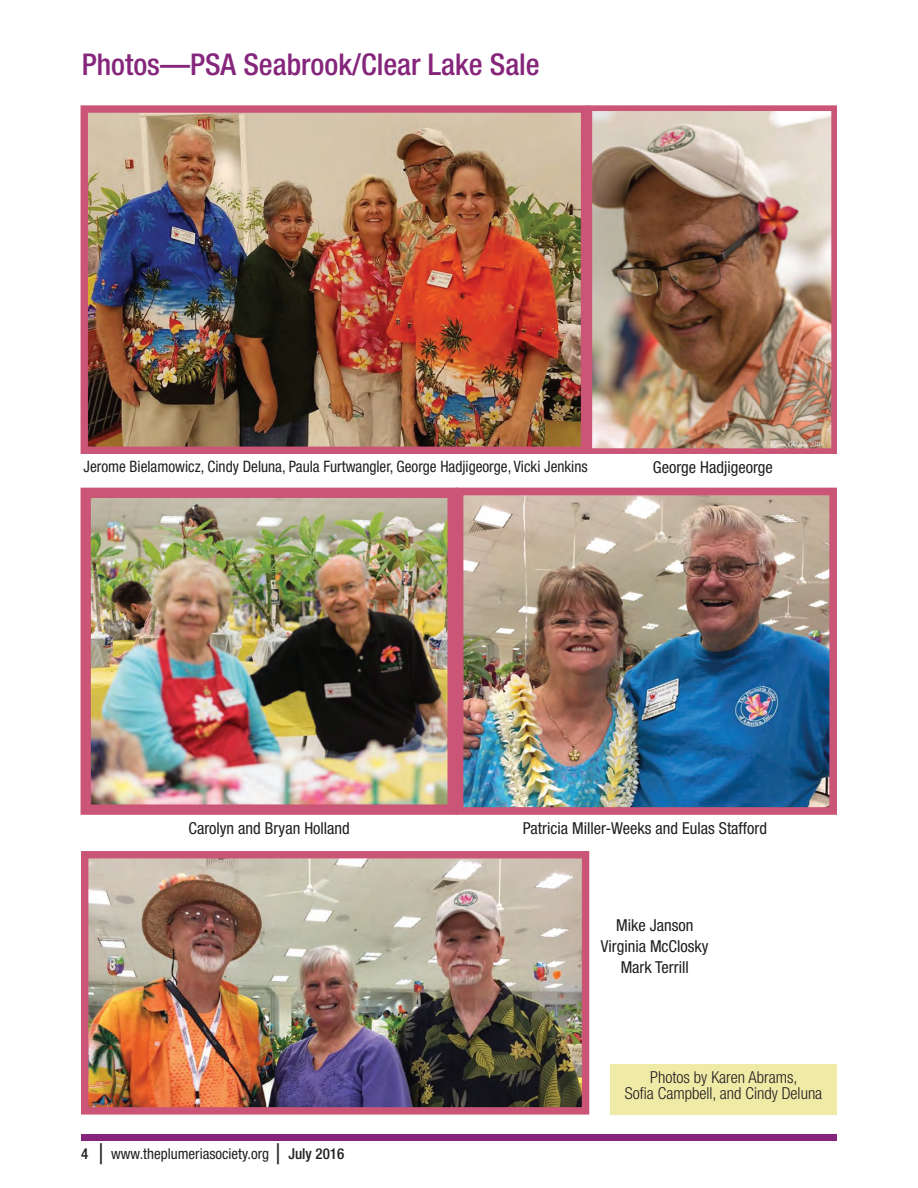
<style>
.page{position:relative;width:918px;height:1188px;background:#fff}
.page>*{position:absolute;margin:0;border:0;box-sizing:border-box;transform-origin:0 0}
.Headings_-_Helvetic{font:500 condensed 30px "Helvetica Neue LT Std";color:#85257b}
.By_Line{font:condensed 16.5px "Helvetica Neue LT Std";color:#231f20}
.Titles{font:300 condensed 16.5px/16.5px "Helvetica Neue LT Std";color:#231f20;text-align:center}
.By_Line-2{font:condensed 15.75px "Helvetica Neue LT Std";color:#231f20}
.t1{font:condensed 15px "Helvetica Neue LT Std";color:#231f20}
.s1{font-weight:500}
.s2{font-family:"Brush Script Std";font-stretch:normal;font-size:21px}
</style>
<div class="page">
<div style="left:81px;top:1134px;width:756px;height:7px;background:#85257b"></div>
<img style="left:89px;top:859px;width:492px;height:248px">
<div style="left:81px;top:851px;width:508px;height:264px;border:7px solid #ca5577"></div>
<img style="left:465px;top:497px;width:363px;height:309px">
<div style="left:456px;top:488px;width:381px;height:327px;border:8px solid #ca5577"></div>
<img style="left:89px;top:113px;width:491px;height:333px">
<div style="left:81px;top:105px;width:507px;height:349px;border:7px solid #ca5577"></div>
<img style="left:92px;top:499px;width:355px;height:305px">
<div style="left:81px;top:488px;width:377px;height:327px;border:10px solid #ca5577"></div>
<img style="left:594px;top:112px;width:236px;height:335px">
<div style="left:587px;top:105px;width:250px;height:349px;border:6px solid #ca5577"></div>
<div style="left:610px;top:1064px;width:227px;height:51px;background:#f0eaa7"></div>
<p class="Headings_-_Helvetic" style="left:82px;top:47px;width:460px">Photos—PSA Seabrook/Clear Lake Sale</p>
<p class="By_Line-2" style="left:84px;top:457px;width:506px">Jerome Bielamowicz, Cindy Deluna, Paula Furtwangler, George Hadjigeorge, Vicki Jenkins</p>
<p class="By_Line" style="left:653px;top:457px;width:122px">George Hadjigeorge</p>
<p class="By_Line" style="left:188px;top:819px;width:163px">Carolyn and Bryan Holland</p>
<p class="t1" style="left:81px;top:1145px;width:265px"><span class="s1">4</span> <span class="s2">|</span> www.theplumeriasociety.org <span class="s2">|</span> <span class="s1">July 2016</span></p>
<p class="By_Line" style="left:523px;top:819px;width:246px">Patricia Miller-Weeks and Eulas Stafford</p>
<p class="By_Line" style="left:616px;top:916px;width:79px">Mike Janson</p>
<p class="By_Line" style="left:601px;top:937px;width:109px">Virginia McClosky</p>
<p class="By_Line" style="left:621px;top:958px;width:70px">Mark Terrill</p>
<p class="Titles" style="left:625px;top:1069px;width:199px">Photos by Karen Abrams,<br>Sofia Campbell, and Cindy Deluna</p>
</div>
